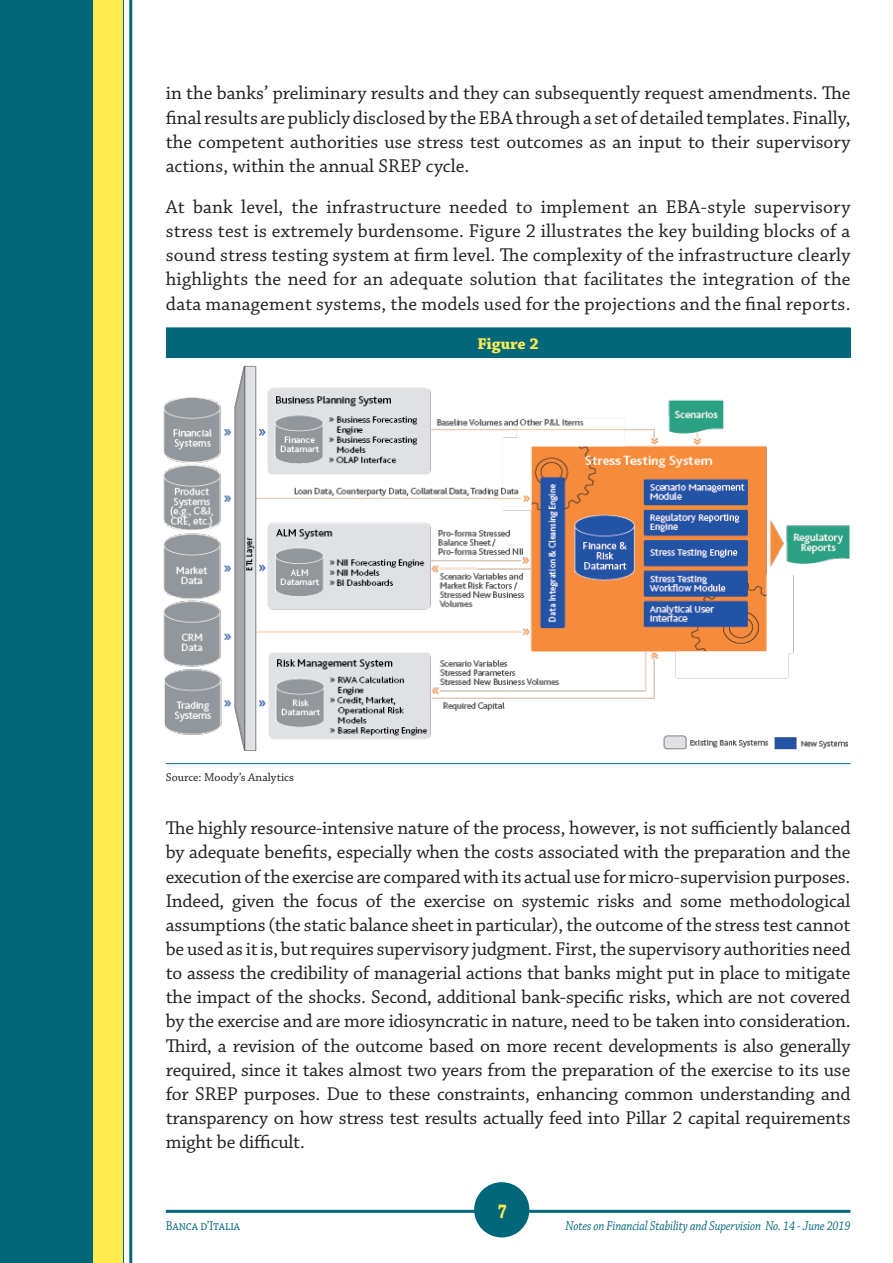
<style>
.page{position:relative;width:893px;height:1263px;background:#fff}
.page>*{position:absolute;margin:0;border:0;box-sizing:border-box;transform-origin:0 0}
.t1{font:700 21px "Chaparral Pro";color:#ffeb52;scale:.75 1}
.t2{font:19.5px/24.2px "Chaparral Pro";color:#231f20;text-align:justify}
.t3{font:700 16.5px "Chaparral Pro";color:#ffeb52}
.t4{font:italic 13.5px "Chaparral Pro";letter-spacing:-.01em;color:#00677a;scale:.87 1}
.t5{font:13.5px "Chaparral Pro";letter-spacing:-.01em;color:#00677a;scale:.87 1}
.t6{font:12px "Chaparral Pro";color:#231f20}
</style>
<div class="page">
<svg style="left:474px;top:1215px;width:53px;height:23px"></svg>
<hr style="left:166px;top:1210px;width:308px;height:3px;background:#00677a">
<hr style="left:529px;top:1210px;width:321px;height:3px;background:#00677a">
<div style="left:474px;top:1182px;width:55px;height:55px;background:#00677a;border-radius:50%"></div>
<div style="left:0;top:0;width:123px;height:1263px;background:#00677a"></div>
<div style="left:94px;top:0;width:29px;height:1263px;background:#ffeb52"></div>
<hr style="left:129px;top:0;width:3px;height:1263px;background:#00677a">
<div style="left:166px;top:328px;width:684px;height:29px;background:#00677a"></div>
<hr style="left:166px;top:327px;width:684px;height:1px;background:#00677a">
<hr style="left:166px;top:357px;width:684px;height:1px;background:#00677a">
<hr style="left:166px;top:763px;width:684px;height:1px;background:#00677a">
<img style="left:163px;top:366px;width:687px;height:385px">
<p class="t2" style="left:166px;top:82px;width:686px">in the banks’ preliminary results and they can subsequently request amendments. The final results are publicly disclosed by the EBA through a set of detailed templates. Finally, the competent authorities use stress test outcomes as an input to their supervisory actions, within the annual SREP cycle.</p>
<p class="t2" style="left:166px;top:196px;width:686px">At bank level, the infrastructure needed to implement an EBA-style supervisory stress test is extremely burdensome. Figure 2 illustrates the key building blocks of a sound stress testing system at firm level. The complexity of the infrastructure clearly highlights the need for an adequate solution that facilitates the integration of the data management systems, the models used for the projections and the final reports.</p>
<p class="t6" style="left:166px;top:771px;width:129px">Source: Moody’s Analytics</p>
<p class="t3" style="left:477px;top:334px;width:63px">Figure 2</p>
<p class="t2" style="left:166px;top:817px;width:686px">The highly resource-intensive nature of the process, however, is not sufficiently balanced by adequate benefits, especially when the costs associated with the preparation and the execution of the exercise are compared with its actual use for micro-supervision purposes.<br>Indeed, given the focus of the exercise on systemic risks and some methodological assumptions (the static balance sheet in particular), the outcome of the stress test cannot be used as it is, but requires supervisory judgment. First, the supervisory authorities need to assess the credibility of managerial actions that banks might put in place to mitigate the impact of the shocks. Second, additional bank-specific risks, which are not covered by the exercise and are more idiosyncratic in nature, need to be taken into consideration.<br>Third, a revision of the outcome based on more recent developments is also generally required, since it takes almost two years from the preparation of the exercise to its use for SREP purposes. Due to these constraints, enhancing common understanding and transparency on how stress test results actually feed into Pillar 2 capital requirements might be difficult.</p>
<p class="t1" style="left:498px;top:1198px;width:13px">7</p>
<p class="t5" style="left:166px;top:1219px;width:87px">Banca d’Italia</p>
<p class="t4" style="left:566px;top:1219px;width:329px">Notes on Financial Stability and Supervision No. 14 - June 2019</p>
</div>
